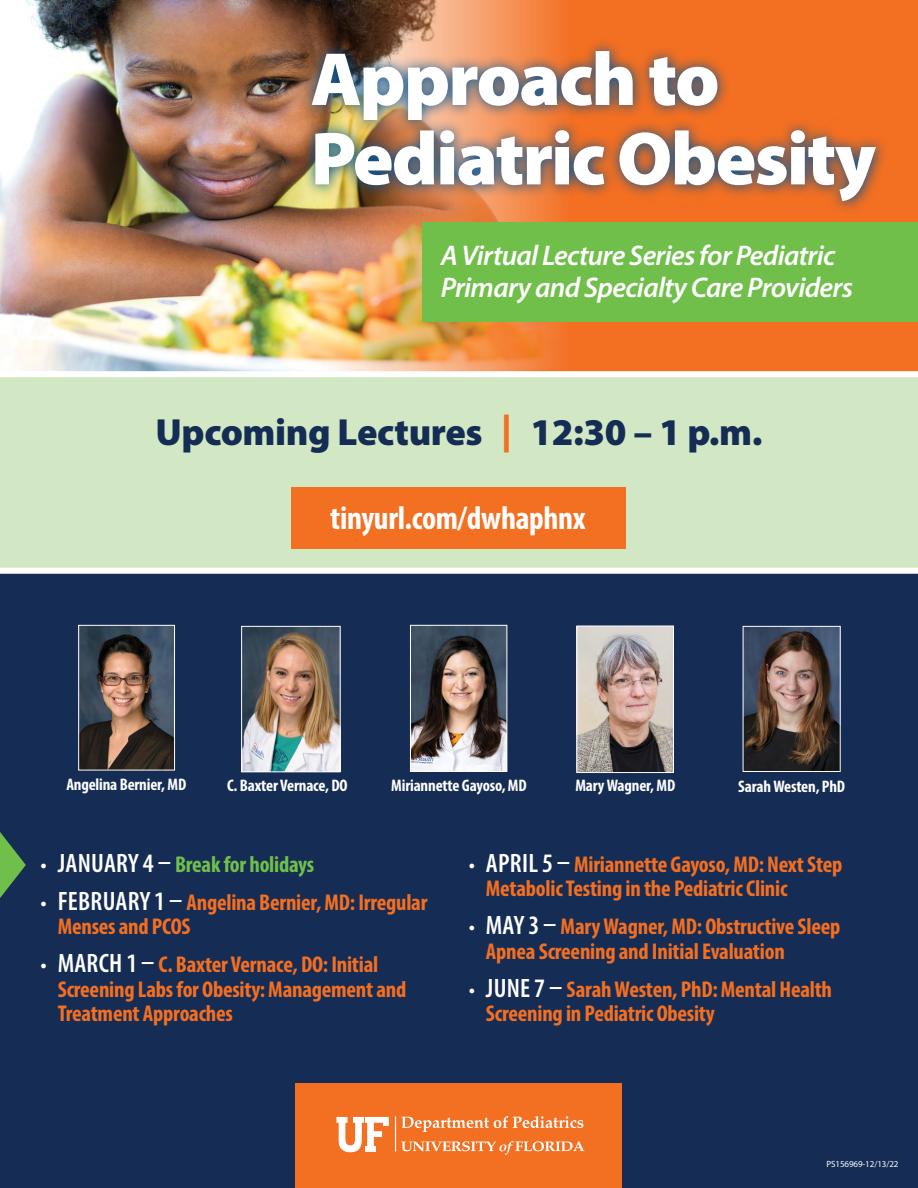
<style>
.page{position:relative;width:918px;height:1188px;background:#fff}
.page>*{position:absolute;margin:0;border:0;box-sizing:border-box;transform-origin:0 0}
.t1{font:900 75.9px/79.3px "Myriad Pro";letter-spacing:-.025em;color:#fff}
.t2{font:900 37.95px "Myriad Pro";letter-spacing:-.01em;color:#152c55}
.t3{font:700 condensed 32.85px "Myriad Pro";letter-spacing:-.01em;color:#fff}
.t4{font:italic 600 28.5px/32.2px "Myriad Pro";letter-spacing:-.025em;color:#fff}
.t5{font:700 condensed 22.95px/24.5px "Myriad Pro";letter-spacing:-.01em;color:#f36f21}
.t6{font:700 condensed 22.95px "Myriad Pro";letter-spacing:-.01em;color:#71bf4b}
.t7{font:700 condensed 16.8px "Myriad Pro";letter-spacing:-.01em;color:#fff}
.t8{font:9px "Myriad Pro";letter-spacing:-.01em;color:#fff}
.s1{color:#f36f21}
.s2{font-weight:600;color:#fff}
.s3{font-weight:600;font-size:26.7px;color:#fff}
</style>
<div class="page">
<div style="left:0;top:568px;width:918px;height:620px;background:#152c55"></div>
<div style="left:0;top:0;width:918px;height:376px;background:#f36f21"></div>
<img style="left:0;top:0;width:570px;height:371px">
<div style="left:0;top:374px;width:918px;height:197px;background:#d2e8c4"></div>
<div style="left:0;top:568px;width:918px;height:6px;background:#fff"></div>
<img style="left:300px;top:37px;width:584px;height:177px">
<div style="left:423px;top:222px;width:495px;height:99px;background:#71bf4b"></div>
<div style="left:0;top:371px;width:918px;height:6px;background:#fff"></div>
<div style="left:291px;top:487px;width:334px;height:62px;background:#f36f21"></div>
<div style="left:295px;top:1084px;width:327px;height:104px;background:#f36f21"></div>
<svg style="left:401px;top:1116px;width:182px;height:16px"></svg>
<hr style="left:395px;top:1116px;width:1px;height:36px;background:#fff">
<svg style="left:401px;top:1141px;width:184px;height:14px"></svg>
<svg style="left:336px;top:1117px;width:53px;height:35px"></svg>
<svg style="left:0;top:832px;width:26px;height:66px"></svg>
<img style="left:243px;top:628px;width:96px;height:142px">
<div style="left:241px;top:626px;width:100px;height:146px;border:1px solid #fff"></div>
<img style="left:579px;top:628px;width:93px;height:143px">
<div style="left:577px;top:626px;width:97px;height:147px;border:1px solid #fff"></div>
<img style="left:412px;top:627px;width:93px;height:143px">
<div style="left:410px;top:625px;width:97px;height:147px;border:1px solid #fff"></div>
<img style="left:745px;top:628px;width:94px;height:142px">
<div style="left:743px;top:626px;width:98px;height:146px;border:1px solid #fff"></div>
<img style="left:80px;top:627px;width:93px;height:141px">
<div style="left:78px;top:625px;width:97px;height:145px;border:1px solid #fff"></div>
<h1 class="t1" style="left:311px;top:37px;width:567px">Approach to<br>Pediatric Obesity</h1>
<p class="t4" style="left:441px;top:238px;width:414px">A Virtual Lecture Series for Pediatric<br>Primary and Specialty Care Providers</p>
<h2 class="t2" style="left:155px;top:407px;width:609px">Upcoming Lectures <span class="s1">|</span> 12:30 – 1 p.m.</h2>
<h3 class="t3" style="left:330px;top:498px;width:257px">tinyurl.com/dwhaphnx</h3>
<p class="t7" style="left:66px;top:774px;width:121px">Angelina Bernier, MD</p>
<p class="t7" style="left:738px;top:776px;width:109px">Sarah Westen, PhD</p>
<p class="t7" style="left:227px;top:775px;width:122px">C. Baxter Vernace, DO</p>
<p class="t7" style="left:391px;top:775px;width:137px">Miriannette Gayoso, MD</p>
<p class="t7" style="left:575px;top:775px;width:101px">Mary Wagner, MD</p>
<p class="t6" style="left:40px;top:850px;width:275px"><span class="s2">•</span> <span class="s3">JANUARY 4 –</span> Break for holidays</p>
<p class="t5" style="left:58px;top:890px;width:371px;text-indent:-17px"><span class="s2">•</span> <span class="s3">FEBRUARY 1 –</span> Angelina Bernier, MD: Irregular<br>Menses and PCOS</p>
<p class="t5" style="left:58px;top:952px;width:350px;text-indent:-17px"><span class="s2">•</span> <span class="s3">MARCH 1 –</span> C. Baxter Vernace, DO: Initial<br>Screening Labs for Obesity: Management and<br>Treatment Approaches</p>
<p class="t5" style="left:486px;top:852px;width:358px;text-indent:-17px"><span class="s2">•</span> <span class="s3">APRIL 5 –</span> Miriannette Gayoso, MD: Next Step<br>Metabolic Testing in the Pediatric Clinic</p>
<p class="t5" style="left:486px;top:914px;width:356px;text-indent:-17px"><span class="s2">•</span> <span class="s3">MAY 3 –</span> Mary Wagner, MD: Obstructive Sleep<br>Apnea Screening and Initial Evaluation</p>
<p class="t5" style="left:486px;top:976px;width:348px;text-indent:-17px"><span class="s2">•</span> <span class="s3">JUNE 7 –</span> Sarah Westen, PhD: Mental Health<br>Screening in Pediatric Obesity</p>
<p class="t8" style="left:826px;top:1159px;width:74px">PS156969-12/13/22</p>
</div>
